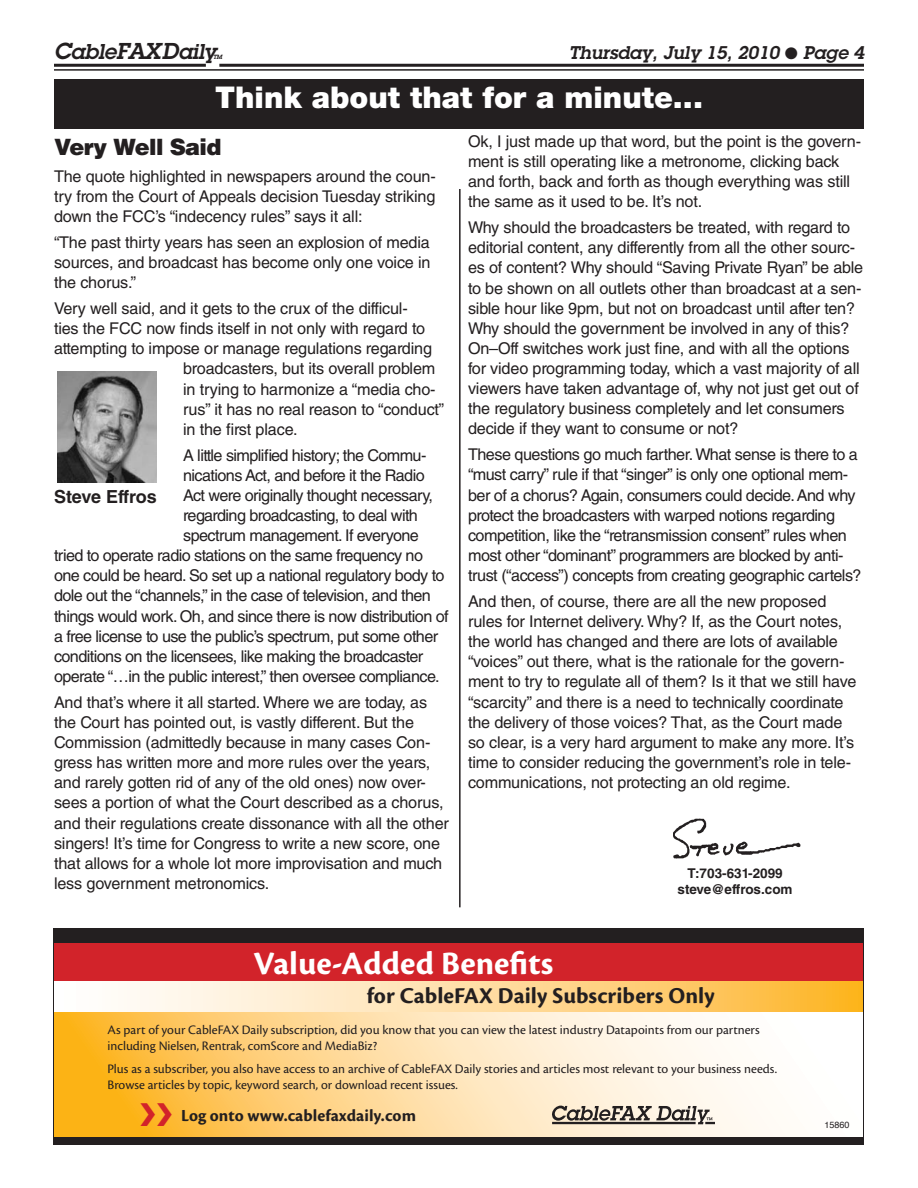
<style>
.page{position:relative;width:918px;height:1188px;background:#fff}
.page>*{position:absolute;margin:0;border:0;box-sizing:border-box;transform-origin:0 0}
.t1{font:700 34.05px "Cronos Pro";color:#fff}
.t2{font:900 30px "Helvetica Neue LT Std";color:#fff}
.t3{font:700 23.55px "Cronos Pro";color:#231f20}
.t4{font:900 22.5px "Helvetica LT Std";letter-spacing:-.03em;color:#231f20}
.t5{font:italic 600 21px "Lubalin Graph Std";letter-spacing:-.01em;color:#231f20}
.t6{font:italic 600 18px "Lubalin Graph Std";color:#231f20}
.t7{font:700 18px "Helvetica LT Std";letter-spacing:-.015em;color:#231f20}
.t8{font:700 17.55px "Cronos Pro";letter-spacing:.005em;color:#231f20}
.t9{font:16.2px/20.1px "Helvetica LT Std";letter-spacing:-.01em;color:#231f20}
.t10{font:16.2px "Helvetica LT Std";letter-spacing:-.035em;color:#231f20}
.t11{font:16.2px/20.1px "Helvetica LT Std";letter-spacing:-.03em;color:#231f20}
.t12{font:13.5px/16.2px "Cronos Pro";color:#231f20}
.t13{font:700 13.5px/16.2px "Helvetica LT Std";color:#231f20;text-align:center}
.t14{font:9px "Helvetica";color:#231f20}
.t15{font:italic 600 6px "Lubalin Graph Std";color:#231f20}
.s1{font-size:22.5px}
</style>
<div class="page">
<hr style="left:219px;top:64px;width:645px;height:3px;background:#231f20">
<hr style="left:54px;top:64px;width:152px;height:3px;background:#231f20">
<hr style="left:54px;top:69px;width:810px;height:2px;background:#231f20">
<div style="left:54px;top:79px;width:810px;height:50px;background:#231f20"></div>
<img style="left:673px;top:819px;width:127px;height:39px">
<hr style="left:459px;top:189px;width:2px;height:718px;background:#231f20">
<svg style="left:55px;top:1011px;width:807px;height:126px"></svg>
<div style="left:53px;top:942px;width:810px;height:39px;background:#d2232a"></div>
<svg style="left:124px;top:981px;width:738px;height:30px"></svg>
<div style="left:53px;top:928px;width:810px;height:15px;background:#231f20"></div>
<div style="left:53px;top:1137px;width:810px;height:7px;background:#231f20"></div>
<svg style="left:552px;top:1106px;width:163px;height:18px"></svg>
<div style="left:53px;top:928px;width:811px;height:217px;border:1px solid #231f20"></div>
<img style="left:57px;top:372px;width:99px;height:111px">
<svg style="left:141px;top:1103px;width:31px;height:23px"></svg>
<p class="t5" style="left:54px;top:44px;width:164px"><span class="s1">C</span>able<span class="s1">FAXD</span>aily</p>
<p class="t15" style="left:213px;top:55px;width:11px">TM</p>
<p class="t6" style="left:569px;top:46px;width:297px">Thursday, July 15, 2010 ● Page 4</p>
<h2 class="t2" style="left:215px;top:87px;width:489px">Think about that for a minute...</h2>
<h3 class="t4" style="left:54px;top:139px;width:169px">Very Well Said</h3>
<p class="t9" style="left:54px;top:168px;width:383px;text-align:justify">The quote highlighted in newspapers around the coun&shy;try from the Court of Appeals decision Tuesday striking down the FCC’s “indecency rules” says it all:</p>
<p class="t9" style="left:54px;top:234px;width:378px;text-align:justify">“The past thirty years has seen an explosion of media sources, and broadcast has become only one voice in the chorus.”</p>
<p class="t9" style="left:54px;top:300px;width:355px">Very well said, and it gets to the crux of the difficul-</p>
<p class="t9" style="left:54px;top:320px;width:373px">ties the FCC now finds itself in not only with regard to</p>
<p class="t9" style="left:54px;top:340px;width:380px">attempting to impose or manage regulations regarding</p>
<p class="t9" style="left:183px;top:361px;width:254px">broadcasters, but its overall problem</p>
<p class="t9" style="left:183px;top:381px;width:254px">in trying to harmonize a “media cho-</p>
<p class="t9" style="left:183px;top:401px;width:263px">rus” it has no real reason to “conduct”</p>
<p class="t9" style="left:183px;top:421px;width:116px">in the first place.</p>
<p class="t10" style="left:183px;top:449px;width:245px">A little simplified history; the Commu-</p>
<p class="t10" style="left:183px;top:469px;width:243px">nications Act, and before it the Radio</p>
<p class="t10" style="left:183px;top:489px;width:251px">Act were originally thought necessary,</p>
<p class="t10" style="left:183px;top:510px;width:236px">regarding broadcasting, to deal with</p>
<p class="t10" style="left:183px;top:530px;width:237px">spectrum management. If everyone</p>
<p class="t10" style="left:54px;top:550px;width:371px">tried to operate radio stations on the same frequency no</p>
<p class="t10" style="left:54px;top:570px;width:392px">one could be heard. So set up a national regulatory body to</p>
<p class="t10" style="left:54px;top:590px;width:378px">dole out the “channels,” in the case of television, and then</p>
<p class="t10" style="left:54px;top:610px;width:396px">things would work. Oh, and since there is now distribution of</p>
<p class="t10" style="left:54px;top:630px;width:386px">a free license to use the public’s spectrum, put some other</p>
<p class="t10" style="left:54px;top:650px;width:371px">conditions on the licensees, like making the broadcaster</p>
<p class="t10" style="left:54px;top:670px;width:387px">operate “…in the public interest,” then oversee compliance.</p>
<p class="t9" style="left:54px;top:694px;width:396px">And that’s where it all started. Where we are today, as the Court has pointed out, is vastly different. But the Commission (admittedly because in many cases Con&shy;gress has written more and more rules over the years, and rarely gotten rid of any of the old ones) now over&shy;sees a portion of what the Court described as a chorus, and their regulations create dissonance with all the other singers! It’s time for Congress to write a new score, one that allows for a whole lot more improvisation and much less government metronomics.</p>
<p class="t7" style="left:54px;top:491px;width:104px">Steve Effros</p>
<p class="t9" style="left:468px;top:133px;width:395px">Ok, I just made up that word, but the point is the govern&shy;ment is still operating like a metronome, clicking back and forth, back and forth as though everything was still the same as it used to be. It’s not.</p>
<p class="t9" style="left:468px;top:219px;width:397px">Why should the broadcasters be treated, with regard to editorial content, any differently from all the other sourc&shy;es of content? Why should “Saving Private Ryan” be able to be shown on all outlets other than broadcast at a sen&shy;sible hour like 9pm, but not on broadcast until after ten?<br>Why should the government be involved in any of this?<br>On–Off switches work just fine, and with all the options for video programming today, which a vast majority of all viewers have taken advantage of, why not just get out of the regulatory business completely and let consumers decide if they want to consume or not?</p>
<p class="t11" style="left:468px;top:447px;width:395px">These questions go much farther. What sense is there to a “must carry” rule if that “singer” is only one optional mem&shy;ber of a chorus? Again, consumers could decide. And why protect the broadcasters with warped notions regarding competition, like the “retransmission consent” rules when most other “dominant” programmers are blocked by anti&shy;trust (“access”) concepts from creating geographic cartels?</p>
<p class="t9" style="left:468px;top:593px;width:390px">And then, of course, there are all the new proposed rules for Internet delivery. Why? If, as the Court notes, the world has changed and there are lots of available “voices” out there, what is the rationale for the govern&shy;ment to try to regulate all of them? Is it that we still have “scarcity” and there is a need to technically coordinate the delivery of those voices? That, as the Court made so clear, is a very hard argument to make any more. It’s time to consider reducing the government’s role in tele&shy;communications, not protecting an old regime.</p>
<p class="t13" style="left:678px;top:867px;width:117px">T:703-631-2099 steve@effros.com</p>
<h1 class="t1" style="left:253px;top:950px;width:302px">Value-Added Benefits</h1>
<h3 class="t3" style="left:367px;top:986px;width:349px">for CableFAX Daily Subscribers Only</h3>
<p class="t12" style="left:107px;top:1022px;width:654px">As part of your CableFAX Daily subscription, did you know that you can view the latest industry Datapoints from our partners including Nielsen, Rentrak, comScore and MediaBiz?</p>
<p class="t12" style="left:107px;top:1062px;width:671px">Plus as a subscriber, you also have access to an archive of CableFAX Daily stories and articles most relevant to your business needs.<br>Browse articles by topic, keyword search, or download recent issues.</p>
<p class="t8" style="left:181px;top:1109px;width:237px">Log onto www.cablefaxdaily.com</p>
<p class="t14" style="left:825px;top:1122px;width:27px">15860</p>
</div>
